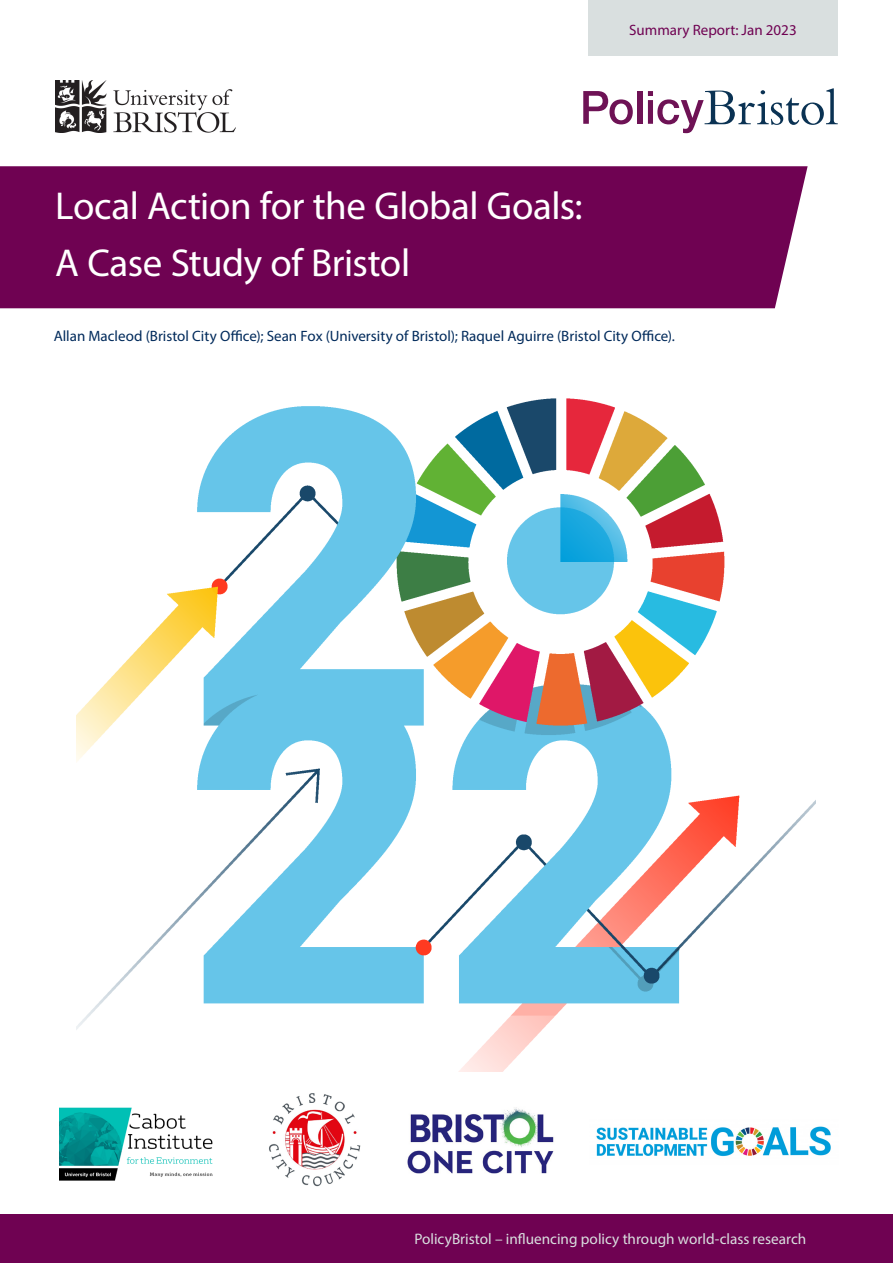
<style>
.page{position:relative;width:893px;height:1263px;background:#fff}
.page>*{position:absolute;margin:0;border:0;box-sizing:border-box;transform-origin:0 0}
._1_Title{font:39px "Myriad Pro";letter-spacing:-.01em;color:#fff}
.t1{font:15.3px "Myriad Pro";color:#d9dfdf}
._2_Authors{font:15px "Myriad Pro";color:#002a5b}
.Policy_Briefing{font:15px "Myriad Pro";color:#6f0252}
</style>
<div class="page">
<div style="left:0;top:166px;width:808px;height:142px;background:#6f0252"></div>
<div style="left:0;top:1214px;width:893px;height:49px;background:#6f0252"></div>
<div style="left:588px;top:0;width:250px;height:55px;background:#d9dfdf"></div>
<svg style="left:583px;top:91px;width:50px;height:33px"></svg>
<div style="left:637px;top:91px;width:5px;height:33px;background:#6e1255"></div>
<svg style="left:648px;top:88px;width:190px;height:45px"></svg>
<img style="left:55px;top:80px;width:180px;height:53px">
<img style="left:60px;top:1107px;width:153px;height:74px">
<img style="left:596px;top:1126px;width:235px;height:31px">
<img style="left:407px;top:1107px;width:147px;height:67px">
<img style="left:269px;top:1093px;width:92px;height:93px">
<img style="left:77px;top:398px;width:738px;height:673px">
<p class="Policy_Briefing" style="left:629px;top:21px;width:169px">Summary Report: Jan 2023</p>
<p class="_1_Title" style="left:55px;top:182px;width:529px">Local Action for the Global Goals:</p>
<p class="_1_Title" style="left:55px;top:239px;width:356px">A Case Study of Bristol</p>
<p class="_2_Authors" style="left:54px;top:326px;width:623px">Allan Macleod (Bristol City Office); Sean Fox (University of Bristol); Raquel Aguirre (Bristol City Office).</p>
<p class="t1" style="left:414px;top:1229px;width:393px">PolicyBristol – influencing policy through world-class research</p>
</div>
